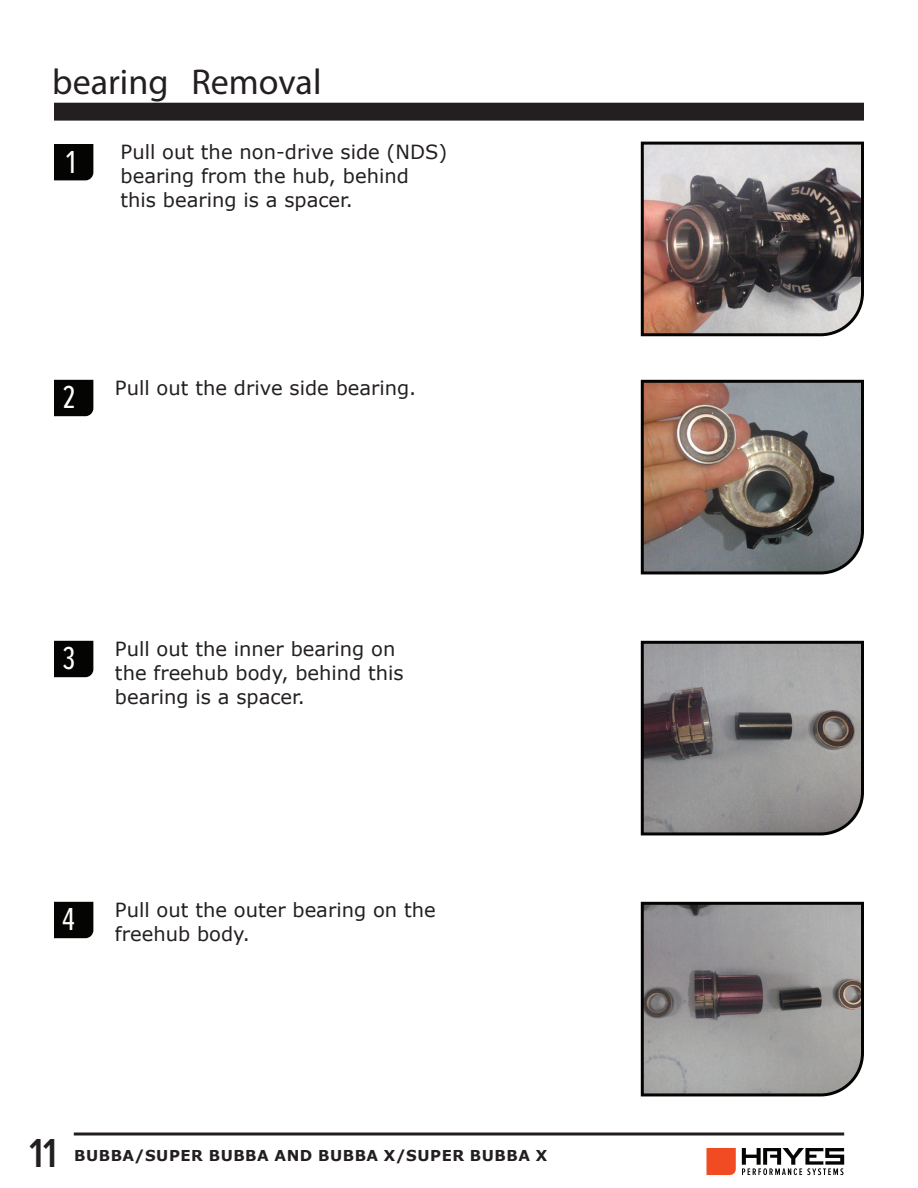
<style>
.page{position:relative;width:918px;height:1188px;background:#fff}
.page>*{position:absolute;margin:0;border:0;box-sizing:border-box;transform-origin:0 0}
.t1{font:600 42px "Proxima Nova Ex Cn";color:#231f20}
.t2{font:36px "Myriad Pro";color:#231f20}
.t3{font:33px "Proxima Nova Ex Cn";color:#fff}
.t4{font:19.5px/24px "Verdana";color:#231f20}
.t5{font:700 15px "Verdana";letter-spacing:.035em;color:#231f20}
.s1{font-family:"Proxima Nova Ex Cn";font-size:33px;color:#fff}
</style>
<div class="page">
<svg style="left:74px;top:1132px;width:770px;height:4px;background:#595657"></svg>
<svg style="left:707px;top:1148px;width:29px;height:27px"></svg>
<svg style="left:742px;top:1148px;width:102px;height:27px"></svg>
<div style="left:55px;top:103px;width:808px;height:17px;background:#231f20"></div>
<div style="left:54px;top:103px;width:810px;height:18px;border:2px solid #231f20"></div>
<svg style="left:54px;top:144px;width:39px;height:36px"></svg>
<svg style="left:54px;top:380px;width:39px;height:36px"></svg>
<svg style="left:54px;top:641px;width:39px;height:36px"></svg>
<svg style="left:54px;top:902px;width:39px;height:36px"></svg>
<svg style="left:640px;top:901px;width:224px;height:196px;background:#908e8e"></svg>
<svg style="left:640px;top:640px;width:224px;height:196px;background:#898788"></svg>
<img style="left:640px;top:379px;width:224px;height:196px">
<img style="left:640px;top:141px;width:224px;height:196px">
<h2 class="t2" style="left:52px;top:59px;width:271px">bearing Removal</h2>
<h3 class="t3" style="left:66px;top:144px;width:11px">1</h3>
<p class="t4" style="left:121px;top:140px;width:328px">Pull out the non-drive side (NDS) bearing from the hub, behind this bearing is a spacer.</p>
<h3 class="t3" style="left:62px;top:379px;width:14px">2</h3>
<p class="t4" style="left:115px;top:375px;width:303px">Pull out the drive side bearing.</p>
<h3 class="t3" style="left:62px;top:640px;width:14px">3</h3>
<p class="t4" style="left:115px;top:636px;width:290px">Pull out the inner bearing on the freehub body, behind this bearing is a spacer.</p>
<p class="t4" style="left:115px;top:897px;width:322px;text-indent:-53px"><span class="s1">4</span> Pull out the outer bearing on the freehub body.</p>
<h1 class="t1" style="left:29px;top:1130px;width:29px">11</h1>
<p class="t5" style="left:74px;top:1145px;width:475px">BUBBA/SUPER BUBBA AND BUBBA X/SUPER BUBBA X</p>
</div>
